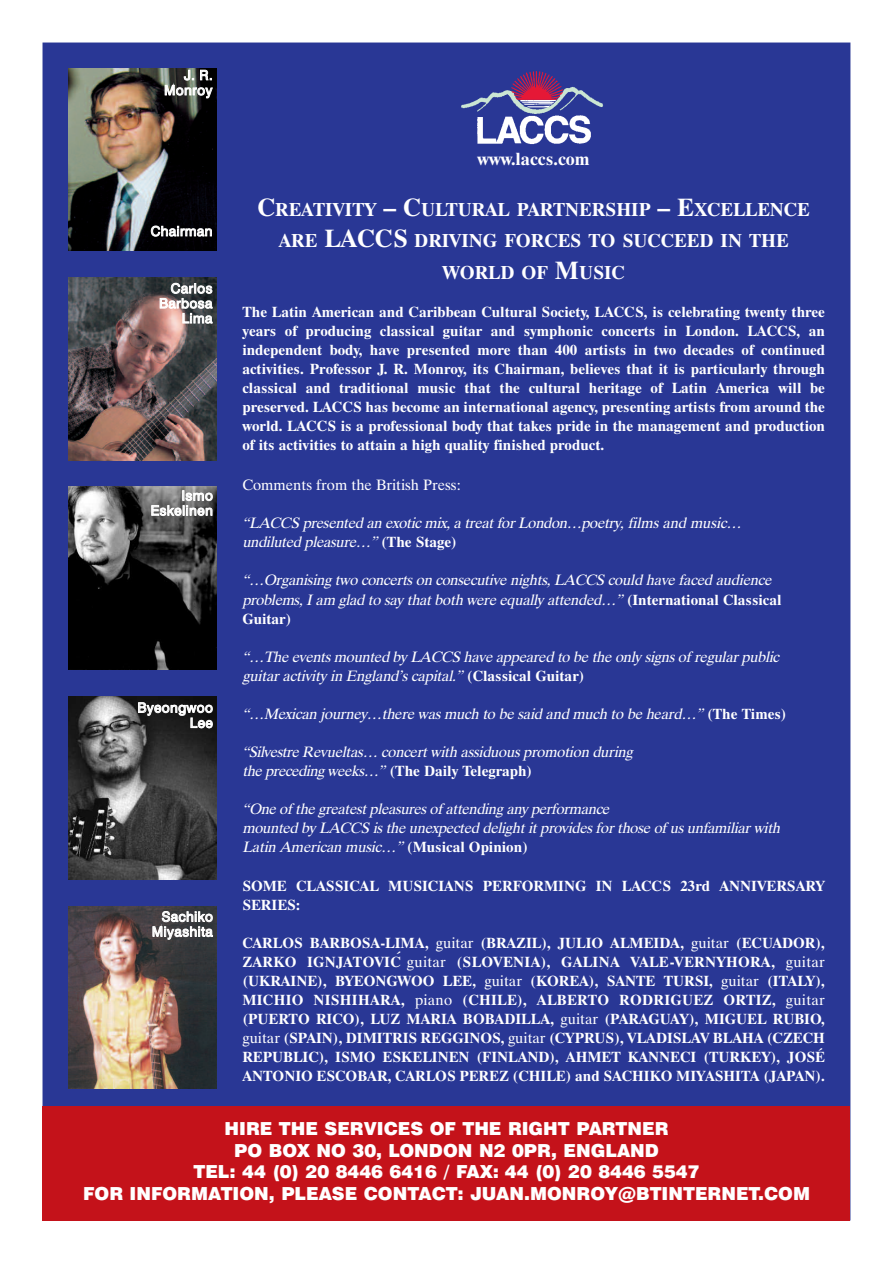
<style>
.page{position:relative;width:893px;height:1263px;background:#fff}
.page>*{position:absolute;margin:0;border:0;box-sizing:border-box;transform-origin:0 0}
.t1{font:700 19.2px/31.7px "Dutch 801 BT";color:#fff;text-align:center}
.t2{font:900 18px/21.6px "Swiss 721 BT";color:#fff;text-align:center}
.t3{font:700 18px "Dutch 801 BT";color:#fff}
.t4{font:700 15px/19px "Dutch 801 BT";color:#fff;text-align:justify}
.t5{font:italic 15px/19px "Dutch 801 BT";letter-spacing:-.02em;color:#fff}
.t6{font:15px "Dutch 801 BT";color:#fff}
.t7{font:13.5px/15px "Swiss 721 BT";letter-spacing:.03em;color:#fff;text-align:right}
.s1{font-size:25.5px}
.s2{font-weight:700;font-style:normal}
.s3{font-weight:400}
</style>
<div class="page">
<div style="left:43px;top:43px;width:807px;height:1177px;background:#293795"></div>
<img style="left:68px;top:68px;width:149px;height:183px">
<img style="left:68px;top:277px;width:149px;height:183px">
<img style="left:68px;top:487px;width:149px;height:183px">
<img style="left:68px;top:696px;width:149px;height:183px">
<img style="left:68px;top:906px;width:149px;height:183px">
<div style="left:43px;top:1106px;width:807px;height:114px;background:#c4121a"></div>
<img style="left:477px;top:129px;width:114px;height:16px">
<img style="left:461px;top:86px;width:142px;height:43px">
<img style="left:507px;top:71px;width:61px;height:33px">
<p class="t7" style="left:164px;top:69px;width:50px">J. R.<br>Monroy</p>
<p class="t3" style="left:478px;top:153px;width:114px">www.laccs.com</p>
<p class="t1" style="left:257px;top:195px;width:554px"><span class="s1">C</span>REATIVITY <span class="s1">– C</span>ULTURAL PARTNERSHIP <span class="s1">– E</span>XCELLENCE<br>ARE <span class="s1">LACCS</span> DRIVING FORCES TO SUCCEED IN THE<br>WORLD OF <span class="s1">M</span>USIC</p>
<p class="t4" style="left:242px;top:304px;width:584px">The Latin American and Caribbean Cultural Society, LACCS, is celebrating twenty three years of producing classical guitar and symphonic concerts in London. LACCS, an independent body, have presented more than 400 artists in two decades of continued activities. Professor J. R. Monroy, its Chairman, believes that it is particularly through classical and traditional music that the cultural heritage of Latin America will be preserved. LACCS has become an international agency, presenting artists from around the world. LACCS is a professional body that takes pride in the management and production of its activities to attain a high quality finished product.</p>
<p class="t6" style="left:242px;top:479px;width:220px">Comments from the British Press:</p>
<p class="t5" style="left:242px;top:515px;width:504px">“LACCS presented an exoticmix,a treatforLondon…poetry, films and music… undiluted pleasure…” <span class="s2">( T h e S t a g e )</span></p>
<p class="t5" style="left:242px;top:572px;width:541px">“…Organising two concertson consecutive nights,LACCS could have faced audience problems,I am glad to say thatboth were equally attended…” <span class="s2">( I n t e r n a t i o n a l C l a s s i c a l<br>Guitar)</span></p>
<p class="t5" style="left:242px;top:649px;width:541px">“…The eventsmounted by LACCS have app eared to be the only signsof regularpublic guitaractivity in England’scapital.” <span class="s2">( C l a s s i c a l G u i t a r )</span></p>
<p class="t5" style="left:242px;top:706px;width:546px">“…Mexican journey …there wasmuch to be said and much to be heard…” <span class="s2">( T h e T i m e s )</span></p>
<p class="t5" style="left:242px;top:744px;width:395px">“Silvestre Revueltas… concertwith assiduouspromotion during the preceding weeks…” <span class="s2">(The Daily Telegraph)</span></p>
<p class="t5" style="left:242px;top:801px;width:542px">“One of the greatestpleasuresof attending any performance<br>mounted by LACCS isthe unexp ected delightitp rovidesforthose of usunfamiliarwith<br>Latin American music…”<span class="s2">(Musical Opinion)</span></p>
<p class="t4" style="left:242px;top:877px;width:584px">SOME CLASSICAL MUSICIANS PERFORMING IN LACCS 23rd ANNIVERSARY<br>SERIES:</p>
<p class="t4" style="left:242px;top:935px;width:584px">CARLOS BARBOSA-LIMA, <span class="s3">guitar</span> (BRAZIL), JULIO ALMEIDA, <span class="s3">guitar</span> (ECUADOR), ZARKO IGNJATOVIC´ <span class="s3">guitar</span> (SLOVENIA), GALINA VALE-VERNYHORA, <span class="s3">guitar </span>(UKRAINE), BYEONGWOO LEE, <span class="s3">guitar</span> (KOREA), SANTE TURSI, <span class="s3">guitar</span> (ITALY), MICHIO NISHIHARA, <span class="s3">piano</span> (CHILE), ALBERTO RODRIGUEZ ORTIZ, <span class="s3">guitar </span>(PUERTO RICO), LUZ MARIA BOBADILLA, <span class="s3">guitar</span> (PARAGUAY), MIGUEL RUBIO, <span class="s3">guitar</span> (SPAIN), DIMITRIS REGGINOS, <span class="s3">guitar</span> (CYPRUS), VLADISLAV BLAHA (CZECH REPUBLIC), ISMO ESKELINEN (FINLAND), AHMET KANNECI (TURKEY), JOSÉ ANTONIO ESCOBAR, CARLOS PEREZ (CHILE) and SACHIKO MIYASHITA (JAPAN).</p>
<p class="t2" style="left:83px;top:1120px;width:728px">HIRE THE SERVICES OF THE RIGHT PARTNER<br>PO BOX NO 30, LONDON N2 0PR, ENGLAND<br>TEL: 44 (0) 20 8446 6416 / FAX: 44 (0) 20 8446 5547<br>FOR INFORMATION, PLEASE CONTACT: JUAN.MONROY@BTINTERNET.COM</p>
<p class="t7" style="left:151px;top:225px;width:63px">Chairman</p>
<p class="t7" style="left:159px;top:282px;width:55px">Carlos<br>Barbosa<br>Lima</p>
<p class="t7" style="left:151px;top:489px;width:64px">Ismo<br>Eskelinen</p>
<p class="t7" style="left:138px;top:701px;width:77px">Byeongwoo<br>Lee</p>
<p class="t7" style="left:152px;top:910px;width:62px">Sachiko<br>Miyashita</p>
</div>
